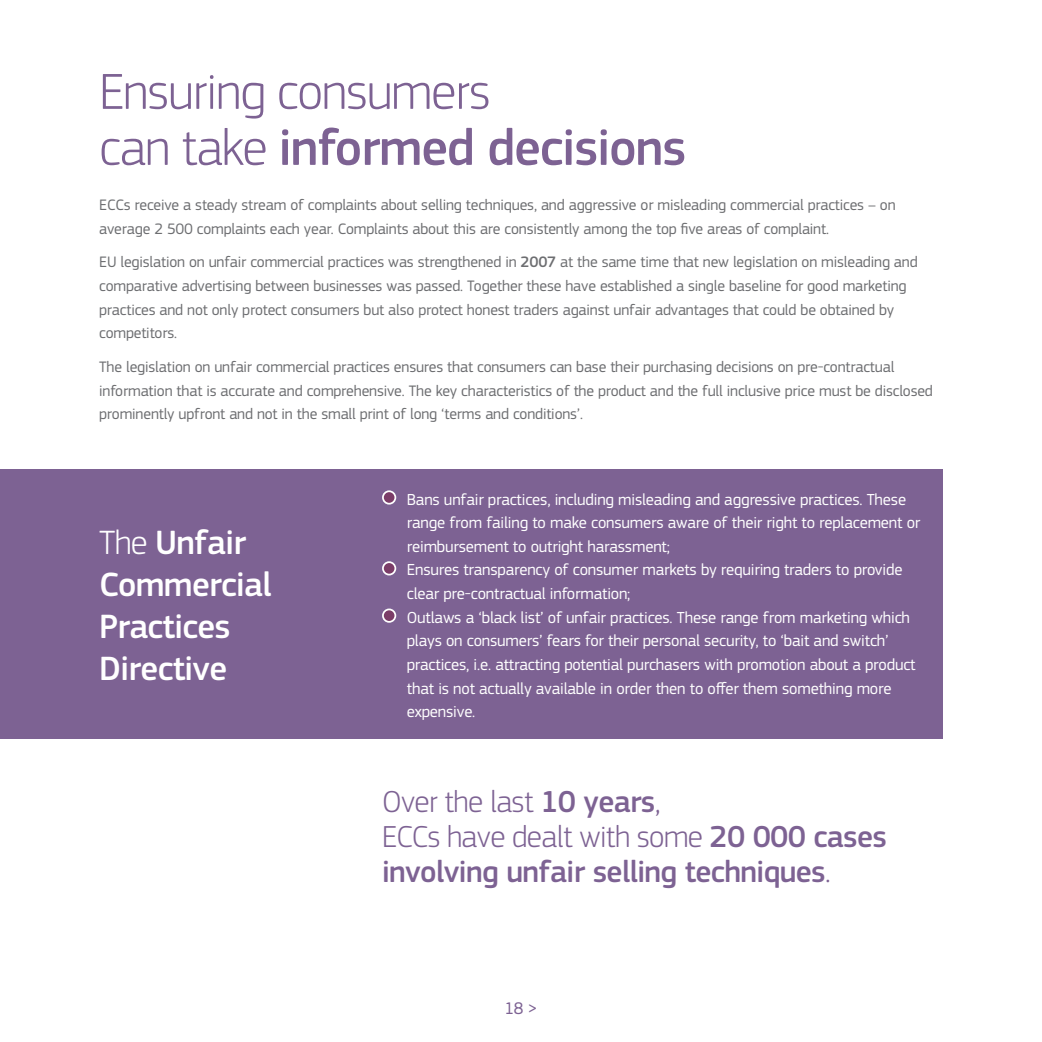
<style>
.page{position:relative;width:1042px;height:1042px;background:#fff}
.page>*{position:absolute;margin:0;border:0;box-sizing:border-box;transform-origin:0 0}
.t1{font:300 52.5px/56px "EC Square Sans Pro";letter-spacing:-.02em;color:#7d6293}
.t2{font:500 35px/42px "EC Square Sans Pro";letter-spacing:-.02em;color:#fff}
.t3{font:500 31.5px/35px "EC Square Sans Pro";letter-spacing:-.02em;color:#7d6293}
.t4{font:17.5px "EC Square Sans Pro";color:#7d6293}
.t5{font:16.62px/23.6px "EC Square Sans Pro";letter-spacing:-.01em;color:#fff}
.t6{font:15.75px/23.6px "EC Square Sans Pro";letter-spacing:-.01em;color:#6d6e71}
.s1{font-weight:500}
.s2{font-weight:300}
</style>
<div class="page">
<div style="left:0;top:469px;width:943px;height:269px;background:#7d6293"></div>
<div style="left:383px;top:491px;width:12px;height:13px;background:#7b3d68;border-radius:50%"></div>
<div style="left:382px;top:490px;width:14px;height:14px;border:2px solid #fff;border-radius:50%"></div>
<div style="left:383px;top:562px;width:12px;height:12px;background:#7b3d68;border-radius:50%"></div>
<div style="left:382px;top:561px;width:14px;height:14px;border:2px solid #fff;border-radius:50%"></div>
<div style="left:383px;top:609px;width:12px;height:13px;background:#7b3d68;border-radius:50%"></div>
<div style="left:382px;top:608px;width:14px;height:15px;border:2px solid #fff;border-radius:50%"></div>
<h1 class="t1" style="left:99px;top:63px;width:588px">Ensuring consumers<br>can take <span class="s1">informed decisions</span></h1>
<p class="t6" style="left:99px;top:193px;width:798px">ECCs receive a steady stream of complaints about selling techniques, and aggressive or misleading commercial practices – on average 2 500 complaints each year. Complaints about this are consistently among the top five areas of complaint.</p>
<p class="t6" style="left:99px;top:251px;width:820px">EU legislation on unfair commercial practices was strengthened in <span class="s1">2007</span> at the same time that new legislation on misleading and comparative advertising between businesses was passed. Together these have established a single baseline for good marketing practices and not only protect consumers but also protect honest traders against unfair advantages that could be obtained by competitors.</p>
<p class="t6" style="left:99px;top:355px;width:835px">The legislation on unfair commercial practices ensures that consumers can base their purchasing decisions on pre-contractual information that is accurate and comprehensive. The key characteristics of the product and the full inclusive price must be disclosed prominently upfront and not in the small print of long ‘terms and conditions’.</p>
<h2 class="t2" style="left:99px;top:522px;width:174px"><span class="s2">The</span> Unfair<br>Commercial<br>Practices<br>Directive</h2>
<p class="t5" style="left:407px;top:487px;width:515px">Bans unfair practices, including misleading and aggressive practices. These range from failing to make consumers aware of their right to replacement or reimbursement to outright harassment;<br>Ensures transparency of consumer markets by requiring traders to provide clear pre-contractual information;<br>Outlaws a ‘black list’ of unfair practices. These range from marketing which plays on consumers’ fears for their personal security, to ‘bait and switch’ practices, i.e. attracting potential purchasers with promotion about a product that is not actually available in order then to offer them something more expensive.</p>
<h3 class="t3" style="left:382px;top:784px;width:506px"><span class="s2">Over the last</span> 10 years<span class="s2">,<br>ECCs have dealt with some</span> 20 000 cases involving unfair selling techniques<span class="s2">.</span></h3>
<p class="t4" style="left:504px;top:998px;width:34px">18 &gt;</p>
</div>
